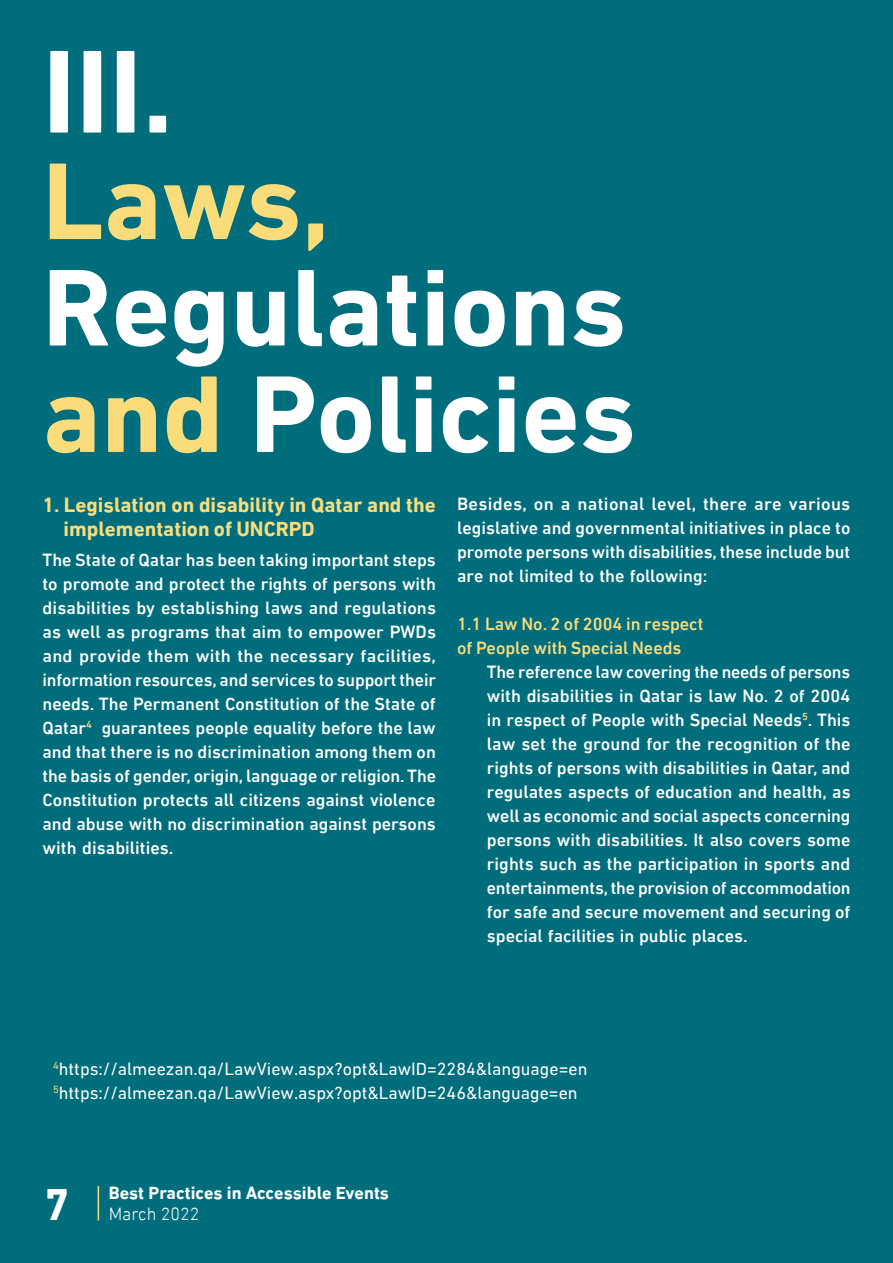
<style>
.page{position:relative;width:893px;height:1263px;background:#006d7d}
.page>*{position:absolute;margin:0;border:0;box-sizing:border-box;transform-origin:0 0}
.t1{font:700 120px "DIN Next LT Arabic";color:#fff}
.t2{font:700 111px/106.5px "DIN Next LT Arabic";color:#fff}
.t3{font:700 111px "DIN Next LT Arabic";color:#fadc7b}
.t4{font:700 45px "DIN Next LT Arabic";color:#fff}
.t5{font:700 21px/24px "DIN Next LT Arabic";color:#fadc7b}
.t6{font:500 18px/24px "DIN Next LT Arabic";color:#fff;text-align:justify}
.t7{font:18px/24px "DIN Next LT Arabic";color:#fff}
.t8{font:500 18px/24px "DIN Next LT Arabic";color:#fadc7b}
.t9{font:700 18px "DIN Next LT Arabic";color:#fff}
.t10{font:300 18px "DIN Next LT Arabic";color:#fff}
.s1{color:#fadc7b}
</style>
<div class="page">
<hr style="left:98px;top:1186px;width:1px;height:34px;background:#fadc7b">
<h1 class="t1" style="left:43px;top:21px;width:132px">III.</h1>
<h2 class="t3" style="left:43px;top:136px;width:289px">Laws,</h2>
<h2 class="t2" style="left:43px;top:254px;width:595px">Regulations <span class="s1">and</span> Policies</h2>
<p class="t5" style="left:64px;top:493px;width:374px;text-indent:-21px">1. Legislation on disability in Qatar and the implementation of UNCRPD</p>
<p class="t6" style="left:43px;top:548px;width:395px">The State of Qatar has been taking important steps to promote and protect the rights of persons with disabilities by establishing laws and regulations as well as programs that aim to empower PWDs and provide them with the necessary facilities, information resources, and services to support their needs. The Permanent Constitution of the State of Qatar<sup>4</sup> guarantees people equality before the law and that there is no discrimination among them on the basis of gender, origin, language or religion. The Constitution protects all citizens against violence and abuse with no discrimination against persons with disabilities.</p>
<p class="t6" style="left:457px;top:492px;width:395px">Besides, on a national level, there are various legislative and governmental initiatives in place to promote persons with disabilities, these include but are not limited to the following:</p>
<p class="t8" style="left:457px;top:612px;width:248px">1.1 Law No. 2 of 2004 in respect of People with Special Needs</p>
<p class="t6" style="left:487px;top:660px;width:365px">The reference law covering the needs of persons with disabilities in Qatar is law No. 2 of 2004 in respect of People with Special Needs<sup>5</sup>. This law set the ground for the recognition of the rights of persons with disabilities in Qatar, and regulates aspects of education and health, as well as economic and social aspects concerning persons with disabilities. It also covers some rights such as the participation in sports and entertainments, the provision of accommodation for safe and secure movement and securing of special facilities in public places.</p>
<p class="t7" style="left:53px;top:1057px;width:536px"><sup>4</sup>https://almeezan.qa/LawView.aspx?opt&amp;LawID=2284&amp;language=en<br><sup>5</sup>https://almeezan.qa/LawView.aspx?opt&amp;LawID=246&amp;language=en</p>
<h3 class="t4" style="left:44px;top:1178px;width:27px">7</h3>
<p class="t9" style="left:109px;top:1183px;width:282px">Best Practices in Accessible Events</p>
<p class="t10" style="left:109px;top:1204px;width:92px">March 2022</p>
</div>
